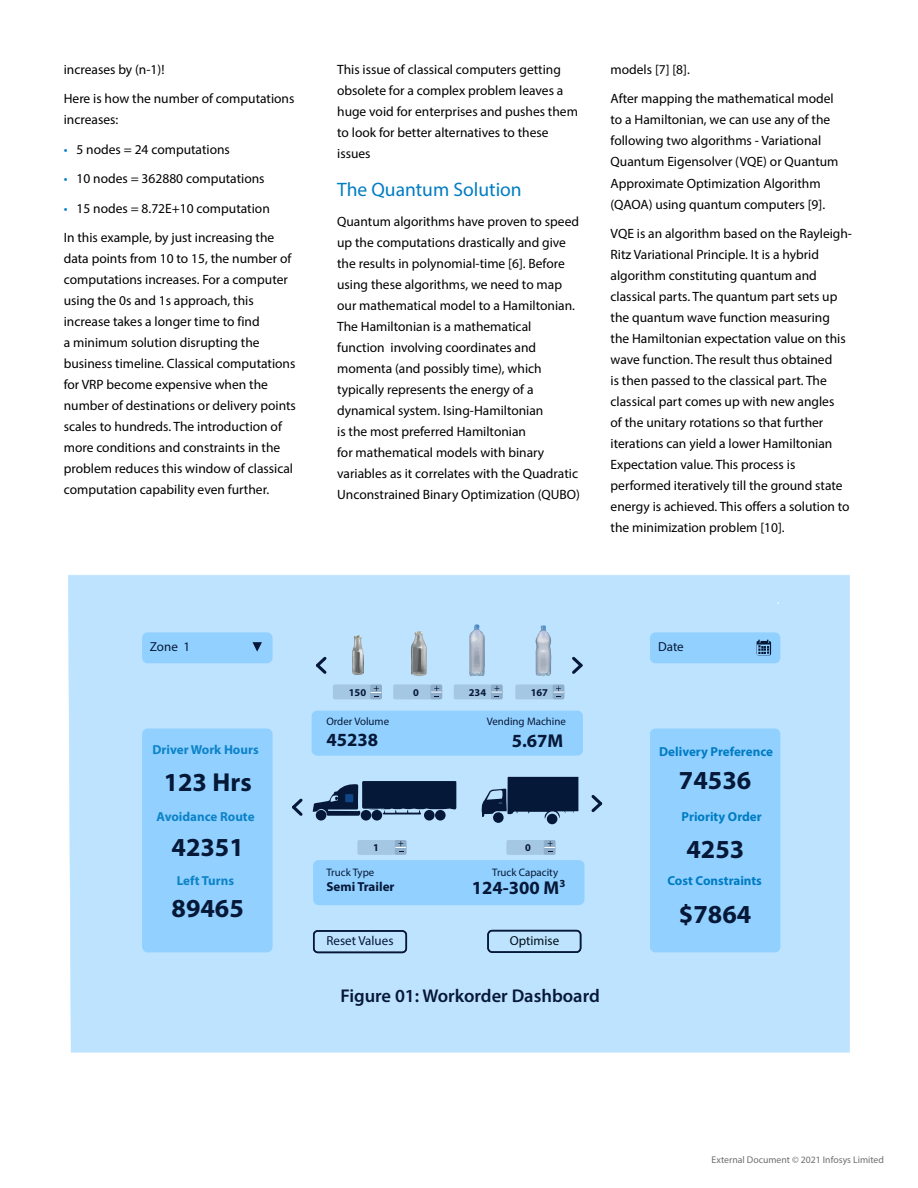
<style>
.page{position:relative;width:918px;height:1188px;background:#fff}
.page>*{position:absolute;margin:0;border:0;box-sizing:border-box;transform-origin:0 0}
.t1{font:700 26.1px "Myriad Pro";color:#061838}
.t2{font:19.5px "Myriad Pro";color:#007dc3}
.t3{font:700 18.6px "Myriad Pro";color:#061838}
.t4{font:600 18.45px "Myriad Pro";color:#061838}
.t5{font:13.5px/21px "Myriad Pro";color:#000}
.t6{font:700 13.05px "Myriad Pro";color:#007cc3}
.t7{font:700 13.05px "Myriad Pro";color:#0d83c8}
.t8{font:13.05px "Myriad Pro";color:#061838}
.t9{font:700 13.05px "Myriad Pro";color:#061838}
.t10{font:13.05px "Myriad Pro";color:#000f17}
.t11{font:10.95px "Myriad Pro";color:#061838}
.t12{font:700 10.5px "Myriad Pro";color:#061838}
.t13{font:9.75px "Myriad Pro";color:#6d6e71}
.s1{color:#007dc3}
</style>
<div class="page">
<div style="left:68px;top:575px;width:782px;height:478px;background:#bee3ff"></div>
<div style="left:313px;top:860px;width:271px;height:45px;background:#92d1ff;border-radius:6px"></div>
<div style="left:506px;top:840px;width:50px;height:15px;background:#a4c7e3;border-radius:2px"></div>
<div style="left:544px;top:840px;width:12px;height:15px;background:#8eaecb;border-radius:2px"></div>
<div style="left:357px;top:840px;width:50px;height:15px;background:#a4c7e3;border-radius:2px"></div>
<div style="left:395px;top:840px;width:12px;height:15px;background:#8eaecb;border-radius:2px"></div>
<div style="left:487px;top:930px;width:94px;height:23px;border:2px solid #061838;border-radius:4px"></div>
<div style="left:313px;top:930px;width:94px;height:23px;border:2px solid #061838;border-radius:4px"></div>
<div style="left:142px;top:632px;width:131px;height:31px;background:#92d1ff;border-radius:6px"></div>
<div style="left:650px;top:632px;width:130px;height:31px;background:#92d1ff;border-radius:6px"></div>
<div style="left:142px;top:728px;width:131px;height:224px;background:#92d1ff;border-radius:6px"></div>
<div style="left:650px;top:728px;width:130px;height:224px;background:#92d1ff;border-radius:6px"></div>
<svg style="left:313px;top:654px;width:16px;height:23px"></svg>
<svg style="left:569px;top:654px;width:16px;height:23px"></svg>
<div style="left:333px;top:684px;width:49px;height:15px;background:#a4c7e3;border-radius:2px"></div>
<div style="left:370px;top:684px;width:12px;height:15px;background:#8eaecb;border-radius:2px"></div>
<div style="left:393px;top:684px;width:49px;height:15px;background:#a4c7e3;border-radius:2px"></div>
<div style="left:430px;top:684px;width:12px;height:15px;background:#8eaecb;border-radius:2px"></div>
<div style="left:454px;top:684px;width:49px;height:15px;background:#a4c7e3;border-radius:2px"></div>
<div style="left:491px;top:684px;width:12px;height:15px;background:#8eaecb;border-radius:2px"></div>
<div style="left:515px;top:684px;width:49px;height:15px;background:#a4c7e3;border-radius:2px"></div>
<div style="left:553px;top:684px;width:11px;height:15px;background:#8eaecb;border-radius:2px"></div>
<svg style="left:313px;top:781px;width:143px;height:37px;background:#38506f"></svg>
<div style="left:316px;top:810px;width:10px;height:11px;background:#061838;border-radius:50%"></div>
<div style="left:493px;top:812px;width:11px;height:11px;background:#061838;border-radius:50%"></div>
<div style="left:547px;top:814px;width:10px;height:10px;background:#061838;border-radius:50%"></div>
<div style="left:361px;top:810px;width:10px;height:11px;background:#061838;border-radius:50%"></div>
<div style="left:372px;top:810px;width:10px;height:11px;background:#061838;border-radius:50%"></div>
<div style="left:424px;top:810px;width:11px;height:11px;background:#061838;border-radius:50%"></div>
<div style="left:435px;top:810px;width:11px;height:11px;background:#061838;border-radius:50%"></div>
<svg style="left:469px;top:624px;width:16px;height:53px"></svg>
<svg style="left:352px;top:635px;width:12px;height:41px"></svg>
<svg style="left:411px;top:631px;width:16px;height:46px"></svg>
<svg style="left:535px;top:625px;width:17px;height:52px"></svg>
<svg style="left:289px;top:796px;width:16px;height:23px"></svg>
<svg style="left:589px;top:792px;width:16px;height:23px"></svg>
<svg style="left:481px;top:777px;width:97px;height:42px;background:#374e6d"></svg>
<div style="left:345px;top:794px;width:8px;height:8px;background:#104687"></div>
<svg style="left:252px;top:642px;width:10px;height:10px"></svg>
<svg style="left:756px;top:640px;width:15px;height:15px"></svg>
<svg style="left:371px;top:686px;width:10px;height:11px"></svg>
<svg style="left:431px;top:686px;width:10px;height:11px"></svg>
<svg style="left:492px;top:686px;width:10px;height:11px"></svg>
<svg style="left:554px;top:686px;width:10px;height:11px"></svg>
<svg style="left:396px;top:841px;width:10px;height:11px"></svg>
<svg style="left:545px;top:841px;width:10px;height:11px"></svg>
<div style="left:312px;top:711px;width:271px;height:45px;background:#92d1ff;border-radius:6px"></div>
<p class="t5" style="left:64px;top:54px;width:232px;line-height:29.5px">increases by (n-1)!<br>Here is how the number of computations</p>
<p class="t5" style="left:64px;top:109px;width:56px">increases:</p>
<p class="t5" style="left:64px;top:139px;width:168px"><span class="s1">•</span> 5 nodes = 24 computations</p>
<p class="t5" style="left:64px;top:168px;width:202px"><span class="s1">•</span> 10 nodes = 362880 computations</p>
<p class="t5" style="left:64px;top:193px;width:212px;line-height:29.5px"><span class="s1">•</span> 15 nodes = 8.72E+10 computation<br>In this example, by just increasing the</p>
<p class="t5" style="left:64px;top:248px;width:234px">data points from 10 to 15, the number of computations increases. For a computer using the 0s and 1s approach, this increase takes a longer time to find<br>a minimum solution disrupting the business timeline. Classical computations for VRP become expensive when the number of destinations or delivery points scales to hundreds. The introduction of more conditions and constraints in the problem reduces this window of classical computation capability even further.</p>
<p class="t5" style="left:337px;top:59px;width:242px">This issue of classical computers getting obsolete for a complex problem leaves a huge void for enterprises and pushes them to look for better alternatives to these issues</p>
<h2 class="t2" style="left:337px;top:178px;width:186px">The Quantum Solution</h2>
<p class="t5" style="left:337px;top:211px;width:244px">Quantum algorithms have proven to speed up the computations drastically and give the results in polynomial-time [6]. Before using these algorithms, we need to map our mathematical model to a Hamiltonian.<br>The Hamiltonian is a mathematical function involving coordinates and momenta (and possibly time), which typically represents the energy of a dynamical system. Ising-Hamiltonian<br>is the most preferred Hamiltonian<br>for mathematical models with binary variables as it correlates with the Quadratic Unconstrained Binary Optimization (QUBO)</p>
<p class="t5" style="left:611px;top:54px;width:225px;line-height:29.5px">models [7] [8].<br>After mapping the mathematical model</p>
<p class="t5" style="left:611px;top:109px;width:229px">to a Hamiltonian, we can use any of the following two algorithms - Variational Quantum Eigensolver (VQE) or Quantum Approximate Optimization Algorithm (QAOA) using quantum computers [9].</p>
<p class="t5" style="left:611px;top:223px;width:243px">VQE is an algorithm based on the Rayleigh-Ritz Variational Principle. It is a hybrid algorithm constituting quantum and classical parts. The quantum part sets up the quantum wave function measuring<br>the Hamiltonian expectation value on this wave function. The result thus obtained<br>is then passed to the classical part. The classical part comes up with new angles<br>of the unitary rotations so that further iterations can yield a lower Hamiltonian Expectation value. This process is performed iteratively till the ground state energy is achieved. This offers a solution to the minimization problem [10].</p>
<p class="t8" style="left:150px;top:638px;width:42px">Zone 1</p>
<p class="t8" style="left:658px;top:639px;width:27px">Date</p>
<p class="t12" style="left:349px;top:686px;width:19px">150</p>
<p class="t12" style="left:413px;top:686px;width:7px">0</p>
<p class="t12" style="left:469px;top:686px;width:19px">234</p>
<p class="t12" style="left:531px;top:686px;width:19px">167</p>
<p class="t7" style="left:152px;top:741px;width:108px">Driver Work Hours</p>
<p class="t11" style="left:326px;top:715px;width:64px">Order Volume</p>
<h3 class="t3" style="left:326px;top:728px;width:53px">45238</h3>
<h3 class="t3" style="left:512px;top:728px;width:53px">5.67M</h3>
<p class="t11" style="left:487px;top:715px;width:81px">Vending Machine</p>
<p class="t6" style="left:659px;top:743px;width:115px">Delivery Preference</p>
<h1 class="t1" style="left:164px;top:765px;width:89px">123 Hrs</h1>
<h1 class="t1" style="left:679px;top:763px;width:74px">74536</h1>
<p class="t7" style="left:157px;top:808px;width:100px">Avoidance Route</p>
<p class="t6" style="left:682px;top:808px;width:82px">Priority Order</p>
<h1 class="t1" style="left:172px;top:830px;width:74px">42351</h1>
<p class="t12" style="left:373px;top:841px;width:7px">1</p>
<p class="t12" style="left:525px;top:841px;width:7px">0</p>
<h1 class="t1" style="left:686px;top:832px;width:59px">4253</h1>
<p class="t7" style="left:177px;top:872px;width:59px">Left Turns</p>
<p class="t11" style="left:326px;top:865px;width:50px">Truck Type</p>
<p class="t11" style="left:492px;top:865px;width:67px">Truck Capacity</p>
<p class="t9" style="left:327px;top:878px;width:70px">Semi Trailer</p>
<h3 class="t3" style="left:472px;top:875px;width:95px">124-300 M<sup>3</sup></h3>
<p class="t6" style="left:667px;top:872px;width:96px">Cost Constraints</p>
<h1 class="t1" style="left:172px;top:891px;width:74px">89465</h1>
<h1 class="t1" style="left:679px;top:897px;width:74px">$7864</h1>
<p class="t8" style="left:327px;top:933px;width:69px">Reset Values</p>
<p class="t10" style="left:510px;top:932px;width:51px">Optimise</p>
<h3 class="t4" style="left:340px;top:984px;width:261px">Figure 01: Workorder Dashboard</h3>
<p class="t13" style="left:712px;top:1154px;width:174px">External Document © 2021 Infosys Limited</p>
</div>
